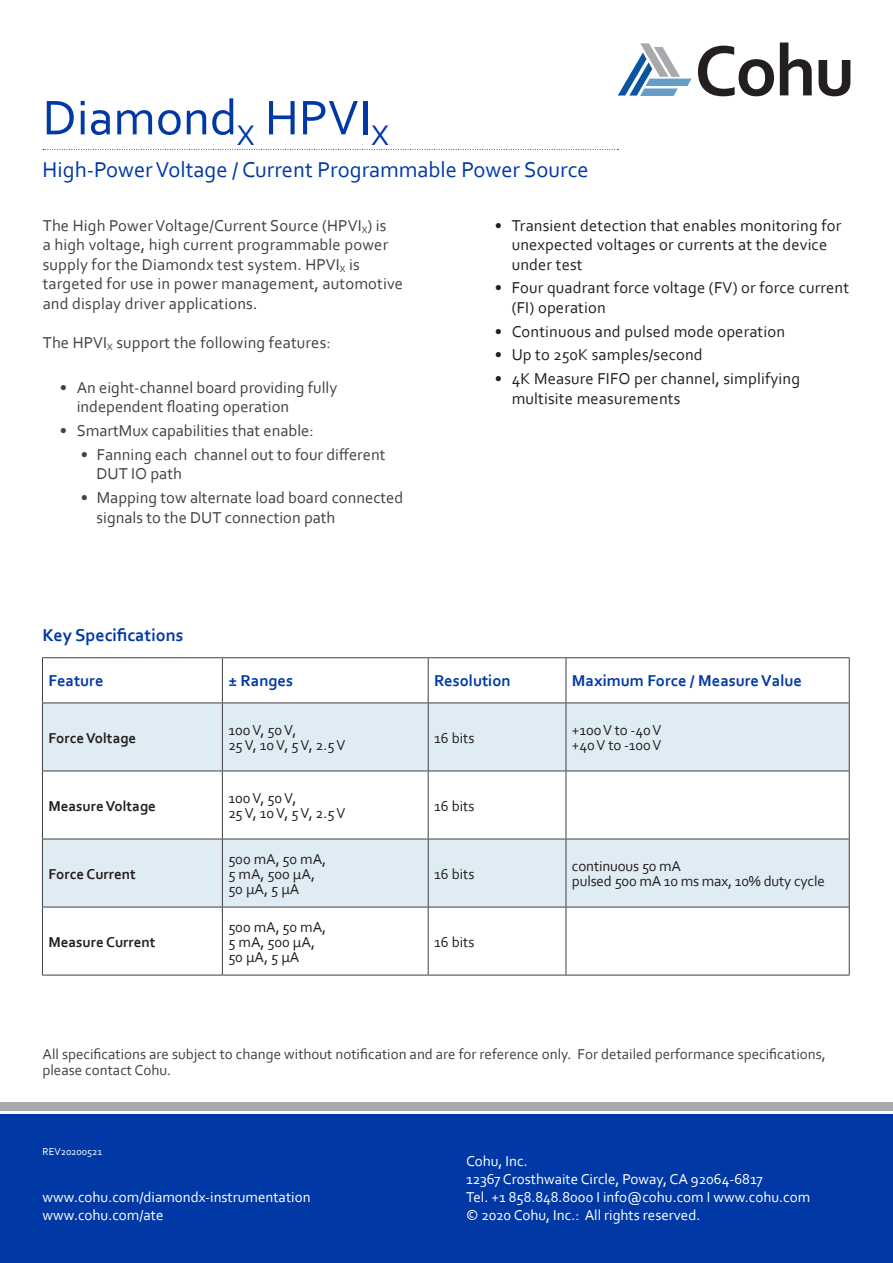
<style>
.page{position:relative;width:893px;height:1263px;background:#fff}
.page>*{position:absolute;margin:0;border:0;box-sizing:border-box;transform-origin:0 0}
.t1{font:51px "Corbel";color:#0039a6}
.t2{font:22.5px "Corbel";color:#0039a6}
.t3{font:700 18px "Corbel";color:#0039a6}
.t4{font:16.5px/19.5px "Corbel";color:#414042}
.t5{font:16.5px/19.5px "Corbel";letter-spacing:.01em;color:#231f20}
.Specs_title_pg2{font:700 16.5px "Corbel";color:#0039a6}
.t6{font:15px "Corbel";letter-spacing:-.01em;color:#231f20}
.t7{font:15px "Corbel";color:#fff}
.t8{font:15px/16.5px "Corbel";color:#414042}
.t9{font:700 15px "Corbel";color:#231f20}
.t10{font:10.5px "Corbel";color:#fff}
</style>
<div class="page">
<svg style="left:618px;top:43px;width:73px;height:53px"></svg>
<svg style="left:698px;top:46px;width:76px;height:50px"></svg>
<svg style="left:780px;top:43px;width:32px;height:52px"></svg>
<svg style="left:819px;top:60px;width:31px;height:36px"></svg>
<svg style="left:43px;top:149px;width:575px;height:1px"></svg>
<div style="left:0;top:1114px;width:893px;height:149px;background:#0039a6"></div>
<div style="left:0;top:1103px;width:893px;height:8px;background:#a7a9ac"></div>
<div style="left:43px;top:703px;width:806px;height:68px;background:#e0ecf4"></div>
<svg style="left:43px;top:772px;width:806px;height:203px"></svg>
<svg style="left:223px;top:772px;width:205px;height:203px"></svg>
<hr style="left:42px;top:657px;width:180px;height:1px;background:#414042">
<hr style="left:42px;top:658px;width:1px;height:44px;background:#414042">
<hr style="left:222px;top:657px;width:206px;height:1px;background:#414042">
<hr style="left:222px;top:658px;width:1px;height:44px;background:#414042">
<hr style="left:428px;top:657px;width:138px;height:1px;background:#414042">
<hr style="left:428px;top:658px;width:1px;height:44px;background:#414042">
<hr style="left:566px;top:657px;width:284px;height:1px;background:#414042">
<hr style="left:566px;top:658px;width:1px;height:44px;background:#414042">
<hr style="left:849px;top:658px;width:1px;height:44px;background:#414042">
<hr style="left:42px;top:702px;width:180px;height:1px;background:#414042">
<hr style="left:42px;top:703px;width:1px;height:68px;background:#414042">
<hr style="left:222px;top:702px;width:206px;height:1px;background:#414042">
<hr style="left:222px;top:703px;width:1px;height:68px;background:#414042">
<hr style="left:428px;top:702px;width:138px;height:1px;background:#414042">
<hr style="left:428px;top:703px;width:1px;height:68px;background:#414042">
<hr style="left:566px;top:702px;width:284px;height:1px;background:#414042">
<hr style="left:566px;top:703px;width:1px;height:68px;background:#414042">
<hr style="left:849px;top:703px;width:1px;height:68px;background:#414042">
<hr style="left:42px;top:771px;width:180px;height:1px;background:#414042">
<hr style="left:42px;top:771px;width:1px;height:68px;background:#414042">
<hr style="left:222px;top:771px;width:206px;height:1px;background:#414042">
<hr style="left:222px;top:771px;width:1px;height:68px;background:#414042">
<hr style="left:428px;top:771px;width:138px;height:1px;background:#414042">
<hr style="left:428px;top:771px;width:1px;height:68px;background:#414042">
<hr style="left:566px;top:771px;width:284px;height:1px;background:#414042">
<hr style="left:566px;top:771px;width:1px;height:68px;background:#414042">
<hr style="left:849px;top:771px;width:1px;height:68px;background:#414042">
<hr style="left:42px;top:907px;width:180px;height:1px;background:#414042">
<hr style="left:42px;top:907px;width:1px;height:68px;background:#414042">
<hr style="left:222px;top:907px;width:206px;height:1px;background:#414042">
<hr style="left:222px;top:907px;width:1px;height:68px;background:#414042">
<hr style="left:428px;top:907px;width:138px;height:1px;background:#414042">
<hr style="left:428px;top:907px;width:1px;height:68px;background:#414042">
<hr style="left:566px;top:907px;width:284px;height:1px;background:#414042">
<hr style="left:566px;top:907px;width:1px;height:68px;background:#414042">
<hr style="left:849px;top:907px;width:1px;height:68px;background:#414042">
<hr style="left:42px;top:975px;width:180px;height:1px;background:#414042">
<hr style="left:222px;top:975px;width:206px;height:1px;background:#414042">
<hr style="left:428px;top:975px;width:138px;height:1px;background:#414042">
<hr style="left:566px;top:975px;width:284px;height:1px;background:#414042">
<hr style="left:42px;top:839px;width:180px;height:1px;background:#414042">
<hr style="left:42px;top:839px;width:1px;height:68px;background:#414042">
<hr style="left:222px;top:839px;width:206px;height:1px;background:#414042">
<hr style="left:222px;top:839px;width:1px;height:68px;background:#414042">
<hr style="left:428px;top:839px;width:138px;height:1px;background:#414042">
<hr style="left:428px;top:839px;width:1px;height:68px;background:#414042">
<hr style="left:566px;top:839px;width:284px;height:1px;background:#414042">
<hr style="left:566px;top:839px;width:1px;height:68px;background:#414042">
<hr style="left:849px;top:839px;width:1px;height:68px;background:#414042">
<h1 class="t1" style="left:43px;top:86px;width:348px">Diamond<sub>X</sub> HPVI<sub>X</sub></h1>
<h2 class="t2" style="left:43px;top:155px;width:548px">High-Power Voltage / Current Programmable Power Source</h2>
<p class="t4" style="left:43px;top:215px;width:362px">The High Power Voltage/Current Source (HPVI<sub>X</sub>) is<br>a high voltage, high current programmable power supply for the Diamondx test system. HPVI<sub>X</sub> is targeted for use in power management, automotive and display driver applications.</p>
<p class="t4" style="left:43px;top:332px;width:290px">The HPVI<sub>X</sub> support the following features:</p>
<p class="t4" style="left:77px;top:377px;width:262px;text-indent:-17px">• An eight-channel board providing fully independent floating operation</p>
<p class="t4" style="left:60px;top:421px;width:256px">• SmartMux capabilities that enable:</p>
<p class="t4" style="left:97px;top:444px;width:290px;text-indent:-16px">• Fanning each channel out to four different<br>DUT IO path</p>
<p class="t4" style="left:97px;top:488px;width:308px;text-indent:-16px">• Mapping tow alternate load board connected signals to the DUT connection path</p>
<p class="t5" style="left:512px;top:215px;width:331px;text-indent:-17px">• Transient detection that enables monitoring for unexpected voltages or currents at the device under test</p>
<p class="t5" style="left:512px;top:278px;width:339px;text-indent:-17px">• Four quadrant force voltage (FV) or force current (FI) operation</p>
<p class="t5" style="left:495px;top:321px;width:292px">• Continuous and pulsed mode operation</p>
<p class="t5" style="left:495px;top:345px;width:210px">• Up to 250K samples/second</p>
<p class="t5" style="left:512px;top:368px;width:290px;text-indent:-17px">• 4K Measure FIFO per channel, simplifying multisite measurements</p>
<p class="t3" style="left:43px;top:623px;width:142px">Key Specifications</p>
<p class="Specs_title_pg2" style="left:48px;top:671px;width:57px">Feature</p>
<p class="Specs_title_pg2" style="left:228px;top:671px;width:66px">± Ranges</p>
<p class="Specs_title_pg2" style="left:434px;top:671px;width:78px">Resolution</p>
<p class="Specs_title_pg2" style="left:572px;top:671px;width:231px">Maximum Force / Measure Value</p>
<p class="t9" style="left:48px;top:728px;width:89px">Force Voltage</p>
<p class="t9" style="left:48px;top:796px;width:109px">Measure Voltage</p>
<p class="t9" style="left:48px;top:864px;width:89px">Force Current</p>
<p class="t9" style="left:48px;top:932px;width:108px">Measure Current</p>
<p class="t6" style="left:228px;top:721px;width:69px">100 V, 50 V,</p>
<p class="t6" style="left:228px;top:736px;width:119px">25 V, 10 V, 5 V, 2.5 V</p>
<p class="t6" style="left:228px;top:789px;width:69px">100 V, 50 V,</p>
<p class="t6" style="left:228px;top:804px;width:119px">25 V, 10 V, 5 V, 2.5 V</p>
<p class="t6" style="left:228px;top:849px;width:99px">500 mA, 50 mA,</p>
<p class="t6" style="left:228px;top:864px;width:88px">5 mA, 500 μA,</p>
<p class="t6" style="left:228px;top:879px;width:73px">50 μA, 5 μA</p>
<p class="t6" style="left:228px;top:917px;width:99px">500 mA, 50 mA,</p>
<p class="t6" style="left:228px;top:932px;width:88px">5 mA, 500 μA,</p>
<p class="t6" style="left:228px;top:947px;width:73px">50 μA, 5 μA</p>
<p class="t6" style="left:434px;top:728px;width:42px">16 bits</p>
<p class="t6" style="left:572px;top:721px;width:91px">+100 V to -40 V</p>
<p class="t6" style="left:572px;top:736px;width:91px">+40 V to -100 V</p>
<p class="t6" style="left:434px;top:796px;width:42px">16 bits</p>
<p class="t6" style="left:434px;top:864px;width:42px">16 bits</p>
<p class="t6" style="left:572px;top:857px;width:110px">continuous 50 mA</p>
<p class="t6" style="left:572px;top:872px;width:254px">pulsed 500 mA 10 ms max, 10% duty cycle</p>
<p class="t6" style="left:434px;top:932px;width:42px">16 bits</p>
<p class="t8" style="left:43px;top:1045px;width:785px">All specifications are subject to change without notification and are for reference only. For detailed performance specifications, please contact Cohu.</p>
<p class="t10" style="left:43px;top:1145px;width:61px">REV20200521</p>
<p class="t7" style="left:43px;top:1188px;width:270px">www.cohu.com/diamondx-instrumentation</p>
<p class="t7" style="left:43px;top:1206px;width:122px">www.cohu.com/ate</p>
<p class="t7" style="left:466px;top:1152px;width:63px">Cohu, Inc.</p>
<p class="t7" style="left:466px;top:1170px;width:298px">12367 Crosthwaite Circle, Poway, CA 92064‐6817</p>
<p class="t7" style="left:466px;top:1188px;width:346px">Tel. +1 858.848.8000 I info@cohu.com I www.cohu.com</p>
<p class="t7" style="left:466px;top:1206px;width:236px">© 2020 Cohu, Inc.: All rights reserved.</p>
</div>
